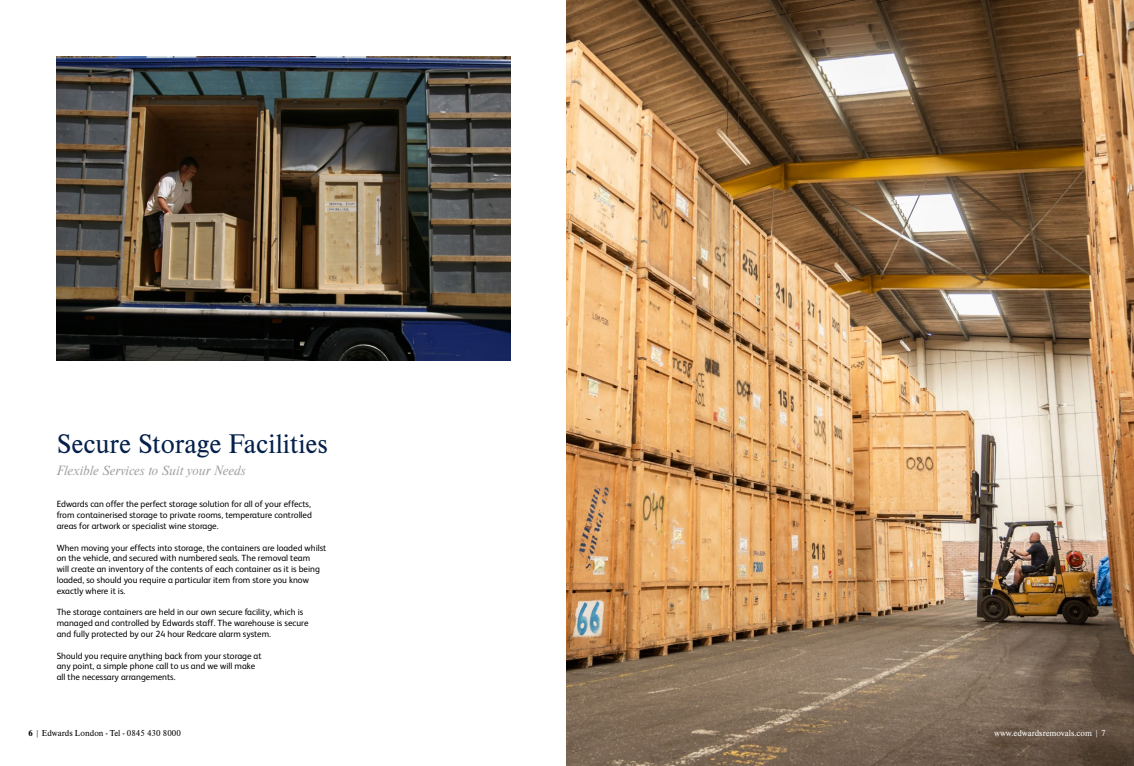
<style>
.page{position:relative;width:1134px;height:766px;background:#fff}
.page>*{position:absolute;margin:0;border:0;box-sizing:border-box;transform-origin:0 0}
.t1{font:28px "Nimbus Rom D";color:#04204b}
.t2{font:italic 14px "Nimbus Rom D";color:#9da0a1}
.t3{font:9px/10.8px "FS Albert";color:#000}
.t4{font:9px "Nimbus Rom D";color:#000}
.t5{font:9px "Nimbus Rom D";color:#fff}
.s1{font-weight:700}
</style>
<div class="page">
<img style="left:567px;top:0;width:567px;height:765px">
<img style="left:57px;top:57px;width:453px;height:303px">
<h1 class="t1" style="left:57px;top:425px;width:273px">Secure Storage Facilities</h1>
<h2 class="t2" style="left:57px;top:461px;width:191px">Flexible Services to Suit your Needs</h2>
<p class="t3" style="left:57px;top:498px;width:257px;text-align:justify">Edwards can offer the perfect storage solution for all of your effects, from containerised storage to private rooms, temperature controlled areas for artwork or specialist wine storage.</p>
<p class="t3" style="left:57px;top:542px;width:271px">When moving your effects into storage, the containers are loaded whilst on the vehicle, and secured with numbered seals. The removal team<br>will create an inventory of the contents of each container as it is being loaded, so should you require a particular item from store you know exactly where it is.</p>
<p class="t3" style="left:57px;top:606px;width:253px">The storage containers are held in our own secure facility, which is managed and controlled by Edwards staff. The warehouse is secure and fully protected by our 24 hour Redcare alarm system.</p>
<p class="t3" style="left:57px;top:650px;width:206px">Should you require anything back from your storage at any point, a simple phone call to us and we will make all the necessary arrangements.</p>
<p class="t4" style="left:28px;top:727px;width:154px"><span class="s1">6</span> | Edwards London - Tel - 0845 430 8000</p>
<p class="t5" style="left:994px;top:727px;width:113px">www.edwardsremovals.com | 7</p>
</div>
